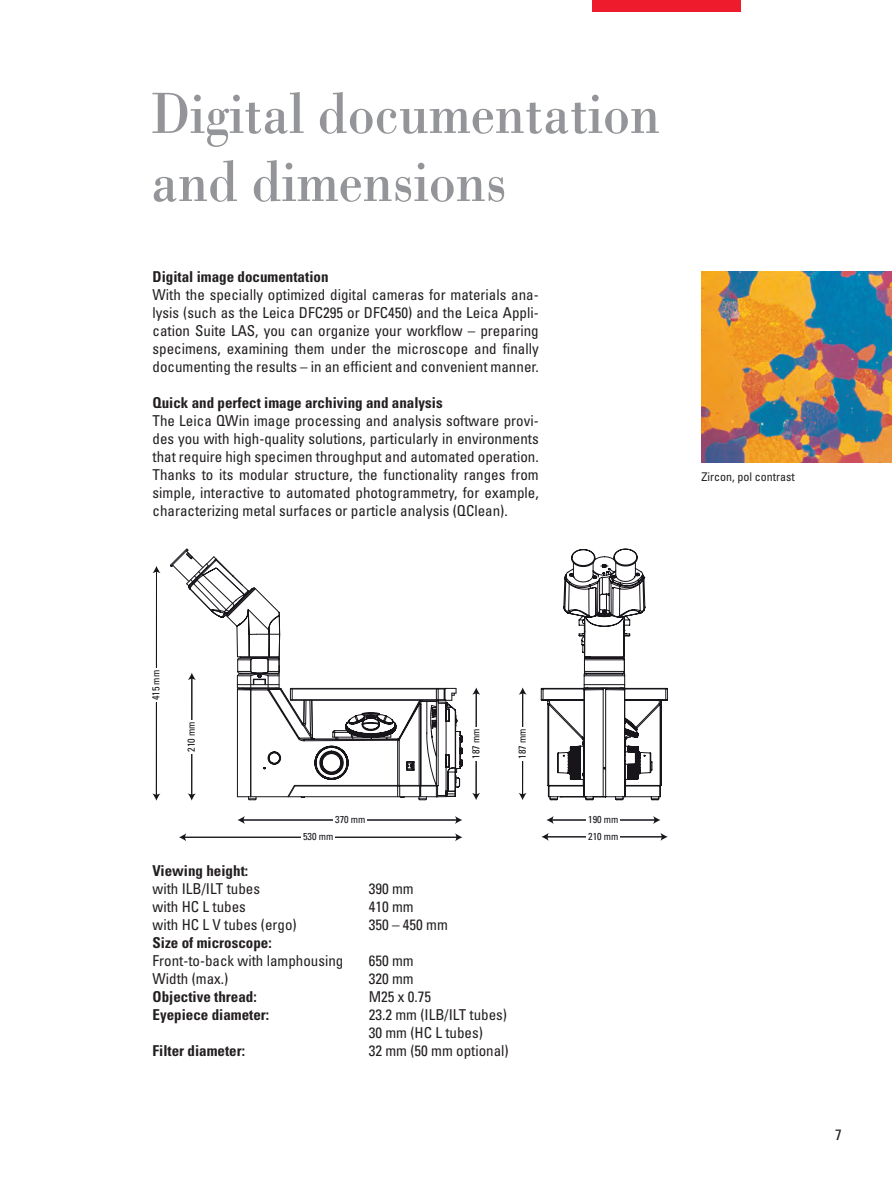
<style>
.page{position:relative;width:892px;height:1189px;background:#fff}
.page>*{position:absolute;margin:0;border:0;box-sizing:border-box;transform-origin:0 0}
.t1{font:60px/68.1px "Leicana";color:#939598}
.t2{font:condensed 15px/18px "Univers";color:#231f20;text-align:justify}
.t3{font:700 condensed 15px "Univers";color:#231f20}
.t4{font:condensed 12px "Univers";color:#231f20}
.t5{font:condensed 10.05px/16.8px "Univers LT Std";color:#17141a}
</style>
<div class="page">
<div style="left:591px;top:0;width:149px;height:12px;background:#ee1b2d"></div>
<img style="left:701px;top:271px;width:190px;height:192px">
<hr style="left:242px;top:820px;width:215px;height:1px;background:#17141a">
<svg style="left:455px;top:816px;width:7px;height:8px"></svg>
<svg style="left:237px;top:816px;width:7px;height:8px"></svg>
<div style="left:333px;top:816px;width:34px;height:8px;background:#fff"></div>
<hr style="left:184px;top:837px;width:273px;height:1px;background:#17141a">
<svg style="left:455px;top:833px;width:7px;height:8px"></svg>
<svg style="left:179px;top:833px;width:7px;height:8px"></svg>
<div style="left:301px;top:833px;width:34px;height:9px;background:#fff"></div>
<hr style="left:156px;top:571px;width:1px;height:224px;background:#17141a">
<svg style="left:152px;top:566px;width:8px;height:7px"></svg>
<svg style="left:152px;top:793px;width:8px;height:8px"></svg>
<div style="left:152px;top:668px;width:9px;height:34px;background:#fff"></div>
<svg style="left:170px;top:548px;width:292px;height:252px"></svg>
<div style="left:187px;top:720px;width:9px;height:33px;background:#fff"></div>
<hr style="left:475px;top:692px;width:1px;height:103px;background:#17141a">
<svg style="left:472px;top:687px;width:8px;height:8px"></svg>
<svg style="left:472px;top:793px;width:8px;height:7px"></svg>
<div style="left:472px;top:727px;width:8px;height:34px;background:#fff"></div>
<hr style="left:551px;top:820px;width:104px;height:1px;background:#17141a">
<svg style="left:653px;top:816px;width:7px;height:8px"></svg>
<svg style="left:546px;top:816px;width:7px;height:8px"></svg>
<div style="left:586px;top:816px;width:34px;height:8px;background:#fff"></div>
<hr style="left:546px;top:836px;width:116px;height:1px;background:#17141a">
<svg style="left:660px;top:833px;width:7px;height:8px"></svg>
<svg style="left:541px;top:833px;width:7px;height:8px"></svg>
<div style="left:586px;top:832px;width:34px;height:9px;background:#fff"></div>
<svg style="left:518px;top:548px;width:149px;height:252px"></svg>
<div style="left:518px;top:727px;width:9px;height:34px;background:#fff"></div>
<h1 class="t1" style="left:151px;top:78px;width:510px">Digital documentation and dimensions</h1>
<p class="t3" style="left:152px;top:271px;width:177px">Digital image documentation</p>
<p class="t2" style="left:152px;top:287px;width:387px">With the specially optimized digital cameras for materials ana&shy;lysis (such as the Leica DFC295 or DFC450) and the Leica Appli&shy;cation Suite LAS, you can organize your workflow – preparing specimens, examining them under the microscope and finally documenting the results – in an efficient and convenient manner.</p>
<p class="t3" style="left:152px;top:397px;width:291px">Quick and perfect image archiving and analysis</p>
<p class="t2" style="left:152px;top:413px;width:387px">The Leica QWin image processing and analysis software provi&shy;des you with high-quality solutions, particularly in environments that require high specimen throughput and automated operation.<br>Thanks to its modular structure, the functionality ranges from simple, interactive to automated photogrammetry, for example, characterizing metal surfaces or particle analysis (QClean).</p>
<p class="t4" style="left:701px;top:472px;width:95px">Zircon, pol contrast</p>
<p class="t5" style="left:148px;top:700px;width:32px;rotate:-90deg">415 mm</p>
<p class="t5" style="left:183px;top:752px;width:32px;rotate:-90deg">210 mm</p>
<p class="t5" style="left:468px;top:759px;width:32px;rotate:-90deg">187 mm</p>
<p class="t5" style="left:514px;top:759px;width:32px;rotate:-90deg">187 mm</p>
<p class="t5" style="left:335px;top:812px;width:32px">370 mm</p>
<p class="t5" style="left:303px;top:829px;width:32px">530 mm</p>
<p class="t3" style="left:152px;top:865px;width:97px">Viewing height:</p>
<p class="t2" style="left:152px;top:881px;width:109px">with ILB/ILT tubes</p>
<p class="t2" style="left:368px;top:881px;width:46px">390 mm</p>
<p class="t2" style="left:152px;top:899px;width:95px">with HC L tubes</p>
<p class="t2" style="left:368px;top:899px;width:46px">410 mm</p>
<p class="t2" style="left:152px;top:917px;width:146px">with HC L V tubes (ergo)</p>
<p class="t2" style="left:368px;top:917px;width:81px">350 – 450 mm</p>
<p class="t3" style="left:152px;top:937px;width:121px">Size of microscope:</p>
<p class="t2" style="left:152px;top:953px;width:192px">Front-to-back with lamphousing</p>
<p class="t2" style="left:368px;top:953px;width:46px">650 mm</p>
<p class="t2" style="left:152px;top:971px;width:77px">Width (max.)</p>
<p class="t2" style="left:368px;top:971px;width:46px">320 mm</p>
<p class="t3" style="left:152px;top:991px;width:106px">Objective thread:</p>
<p class="t2" style="left:368px;top:989px;width:64px">M25 x 0.75</p>
<p class="t3" style="left:152px;top:1009px;width:118px">Eyepiece diameter:</p>
<p class="t2" style="left:368px;top:1007px;width:140px">23.2 mm (ILB/ILT tubes)<br>30 mm (HC L tubes)</p>
<p class="t3" style="left:152px;top:1045px;width:94px">Filter diameter:</p>
<p class="t2" style="left:368px;top:1043px;width:141px">32 mm (50 mm optional)</p>
<p class="t5" style="left:588px;top:812px;width:32px">190 mm<br>210 mm</p>
<p class="t2" style="left:834px;top:1127px;width:8px">7</p>
</div>
